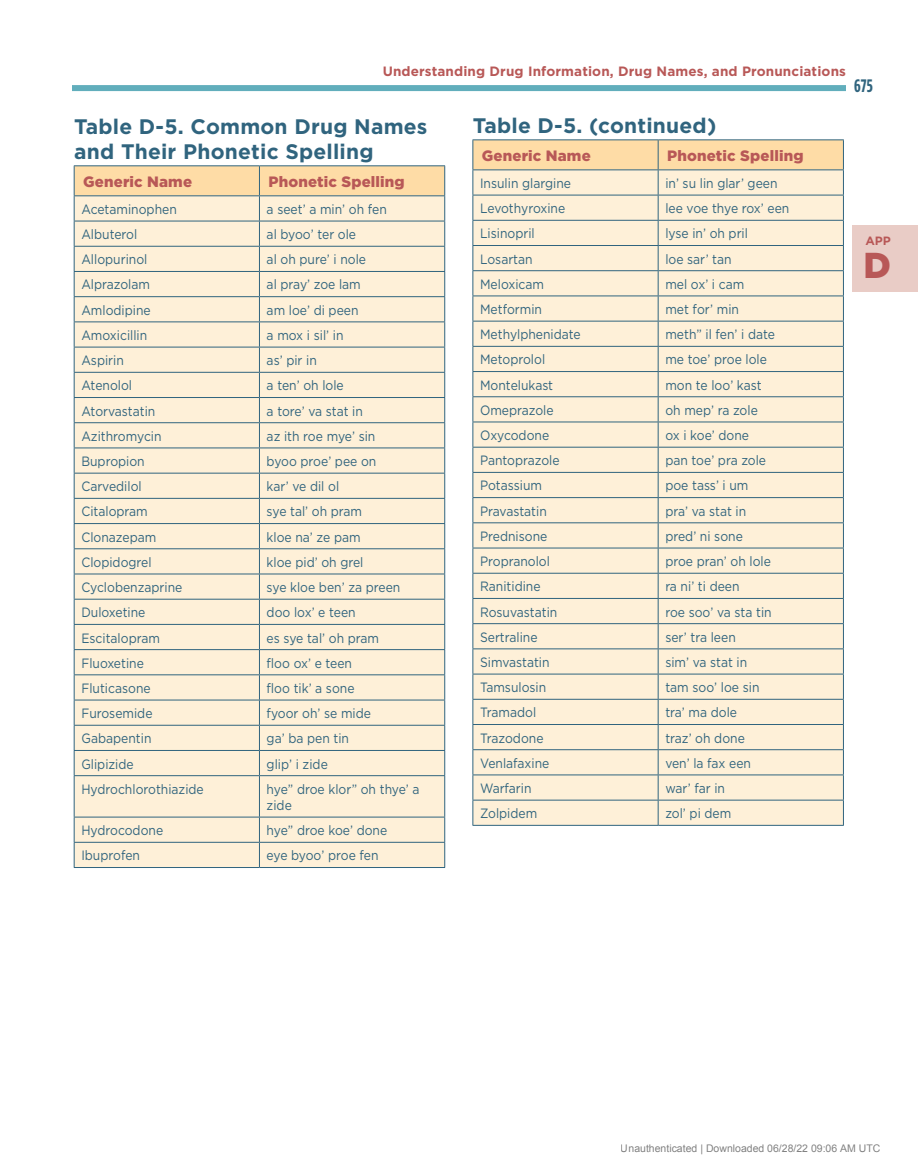
<style>
.page{position:relative;width:918px;height:1175px;background:#fff}
.page>*{position:absolute;margin:0;border:0;box-sizing:border-box;transform-origin:0 0}
.t1{font:900 36px "Gotham";color:#b85857}
.t2{font:700 21px/25.2px "Gotham";letter-spacing:.01em;color:#30647e}
.t3{font:700 18px "Gotham Condensed";color:#30647e}
.t4{font:900 15px "Gotham";letter-spacing:.01em;color:#b85857}
.t5{font:13.5px/16.2px "Gotham";color:#30647e;scale:.9 1}
.t6{font:700 13.5px "Gotham";letter-spacing:.01em;color:#b85857}
.t7{font:700 12px "Gotham";color:#b85857}
.t8{font:10.5px "Arial";color:rgb(0 0 0/.5)}
</style>
<div class="page">
<div style="left:72px;top:85px;width:774px;height:6px;background:#61aebc"></div>
<div style="left:852px;top:226px;width:66px;height:66px;background:#e9ccc6"></div>
<div style="left:75px;top:776px;width:369px;height:91px;background:#fef0d8"></div>
<hr style="left:74px;top:775px;width:185px;height:1px;background:#30647e">
<hr style="left:259px;top:775px;width:186px;height:1px;background:#30647e">
<hr style="left:259px;top:776px;width:1px;height:40px;background:#30647e">
<hr style="left:74px;top:816px;width:185px;height:1px;background:#30647e">
<hr style="left:259px;top:816px;width:186px;height:1px;background:#30647e">
<svg style="left:259px;top:817px;width:1px;height:50px"></svg>
<hr style="left:74px;top:867px;width:185px;height:1px;background:#30647e">
<hr style="left:259px;top:867px;width:186px;height:1px;background:#30647e">
<hr style="left:74px;top:165px;width:185px;height:1px;background:#30647e">
<hr style="left:259px;top:165px;width:186px;height:1px;background:#30647e">
<svg style="left:74px;top:166px;width:371px;height:609px;background:#f3e7d1"></svg>
<hr style="left:74px;top:776px;width:1px;height:40px;background:#30647e">
<hr style="left:444px;top:776px;width:1px;height:40px;background:#30647e">
<hr style="left:74px;top:842px;width:185px;height:1px;background:#30647e">
<svg style="left:74px;top:817px;width:1px;height:50px"></svg>
<hr style="left:259px;top:842px;width:186px;height:1px;background:#30647e">
<svg style="left:444px;top:817px;width:1px;height:50px"></svg>
<hr style="left:472px;top:139px;width:186px;height:1px;background:#30647e">
<hr style="left:658px;top:139px;width:186px;height:1px;background:#30647e">
<svg style="left:472px;top:140px;width:372px;height:685px;background:#f3e8d1"></svg>
<hr style="left:472px;top:825px;width:186px;height:1px;background:#30647e">
<hr style="left:658px;top:825px;width:186px;height:1px;background:#30647e">
<p class="t6" style="left:383px;top:62px;width:465px">Understanding Drug Information, Drug Names, and Pronunciations</p>
<h3 class="t3" style="left:854px;top:75px;width:20px">675</h3>
<h2 class="t2" style="left:74px;top:114px;width:355px">Table D-5. Common Drug Names and Their Phonetic Spelling</h2>
<p class="t4" style="left:83px;top:171px;width:110px">Generic Name</p>
<p class="t4" style="left:268px;top:171px;width:138px">Phonetic Spelling</p>
<p class="t5" style="left:81px;top:201px;width:108px">Acetaminophen</p>
<p class="t5" style="left:267px;top:201px;width:135px">a seet’ a min’ oh fen</p>
<p class="t5" style="left:81px;top:226px;width:64px">Albuterol</p>
<p class="t5" style="left:267px;top:226px;width:101px">al byoo’ ter ole</p>
<p class="t5" style="left:81px;top:251px;width:75px">Allopurinol</p>
<p class="t5" style="left:267px;top:251px;width:112px">al oh pure’ i nole</p>
<p class="t5" style="left:81px;top:276px;width:78px">Alprazolam</p>
<p class="t5" style="left:267px;top:276px;width:106px">al pray’ zoe lam</p>
<p class="t5" style="left:81px;top:301px;width:79px">Amlodipine</p>
<p class="t5" style="left:267px;top:301px;width:104px">am loe’ di peen</p>
<p class="t5" style="left:81px;top:327px;width:75px">Amoxicillin</p>
<p class="t5" style="left:267px;top:327px;width:87px">a mox i sil’ in</p>
<p class="t5" style="left:81px;top:352px;width:49px">Aspirin</p>
<p class="t5" style="left:267px;top:352px;width:57px">as’ pir in</p>
<p class="t5" style="left:81px;top:377px;width:58px">Atenolol</p>
<p class="t5" style="left:267px;top:377px;width:87px">a ten’ oh lole</p>
<p class="t5" style="left:81px;top:402px;width:84px">Atorvastatin</p>
<p class="t5" style="left:267px;top:402px;width:108px">a tore’ va stat in</p>
<p class="t5" style="left:81px;top:427px;width:91px">Azithromycin</p>
<p class="t5" style="left:267px;top:427px;width:122px">az ith roe mye’ sin</p>
<p class="t5" style="left:81px;top:453px;width:72px">Bupropion</p>
<p class="t5" style="left:267px;top:453px;width:123px">byoo proe’ pee on</p>
<p class="t5" style="left:81px;top:478px;width:69px">Carvedilol</p>
<p class="t5" style="left:267px;top:478px;width:82px">kar’ ve dil ol</p>
<p class="t5" style="left:81px;top:503px;width:75px">Citalopram</p>
<p class="t5" style="left:267px;top:503px;width:108px">sye tal’ oh pram</p>
<p class="t5" style="left:81px;top:528px;width:85px">Clonazepam</p>
<p class="t5" style="left:267px;top:528px;width:106px">kloe na’ ze pam</p>
<p class="t5" style="left:81px;top:553px;width:80px">Clopidogrel</p>
<p class="t5" style="left:267px;top:553px;width:109px">kloe pid’ oh grel</p>
<p class="t5" style="left:81px;top:579px;width:114px">Cyclobenzaprine</p>
<p class="t5" style="left:267px;top:579px;width:150px">sye kloe ben’ za preen</p>
<p class="t5" style="left:81px;top:604px;width:73px">Duloxetine</p>
<p class="t5" style="left:267px;top:604px;width:100px">doo lox’ e teen</p>
<p class="t5" style="left:81px;top:629px;width:89px">Escitalopram</p>
<p class="t5" style="left:267px;top:629px;width:126px">es sye tal’ oh pram</p>
<p class="t5" style="left:81px;top:654px;width:71px">Fluoxetine</p>
<p class="t5" style="left:267px;top:654px;width:96px">floo ox’ e teen</p>
<p class="t5" style="left:81px;top:679px;width:79px">Fluticasone</p>
<p class="t5" style="left:267px;top:679px;width:99px">floo tik’ a sone</p>
<p class="t5" style="left:81px;top:705px;width:81px">Furosemide</p>
<p class="t5" style="left:267px;top:705px;width:117px">fyoor oh’ se mide</p>
<p class="t5" style="left:81px;top:730px;width:79px">Gabapentin</p>
<p class="t5" style="left:267px;top:730px;width:93px">ga’ ba pen tin</p>
<p class="t5" style="left:81px;top:755px;width:60px">Glipizide</p>
<p class="t5" style="left:267px;top:755px;width:69px">glip’ i zide</p>
<p class="t5" style="left:81px;top:780px;width:138px">Hydrochlorothiazide</p>
<p class="t5" style="left:267px;top:780px;width:171px">hye” droe klor” oh thye’ a zide</p>
<p class="t5" style="left:81px;top:822px;width:92px">Hydrocodone</p>
<p class="t5" style="left:267px;top:822px;width:136px">hye” droe koe’ done</p>
<p class="t5" style="left:81px;top:847px;width:67px">Ibuprofen</p>
<p class="t5" style="left:267px;top:847px;width:126px">eye byoo’ proe fen</p>
<h2 class="t2" style="left:473px;top:113px;width:245px">Table D-5. (continued)</h2>
<p class="t4" style="left:482px;top:145px;width:110px">Generic Name</p>
<p class="t4" style="left:667px;top:145px;width:138px">Phonetic Spelling</p>
<p class="t5" style="left:480px;top:175px;width:103px">Insulin glargine</p>
<p class="t5" style="left:665px;top:175px;width:126px">in’ su lin glar’ geen</p>
<p class="t5" style="left:480px;top:200px;width:96px">Levothyroxine</p>
<p class="t5" style="left:665px;top:200px;width:139px">lee voe thye rox’ een</p>
<p class="t5" style="left:480px;top:225px;width:62px">Lisinopril</p>
<p class="t5" style="left:665px;top:225px;width:93px">lyse in’ oh pril</p>
<p class="t5" style="left:480px;top:250px;width:60px">Losartan</p>
<p class="t5" style="left:665px;top:250px;width:75px">loe sar’ tan</p>
<p class="t5" style="left:480px;top:275px;width:73px">Meloxicam</p>
<p class="t5" style="left:665px;top:275px;width:89px">mel ox’ i cam</p>
<p class="t5" style="left:480px;top:301px;width:70px">Metformin</p>
<p class="t5" style="left:665px;top:301px;width:83px">met for’ min</p>
<p class="t5" style="left:480px;top:326px;width:113px">Methylphenidate</p>
<p class="t5" style="left:665px;top:326px;width:123px">meth” il fen’ i date</p>
<p class="t5" style="left:480px;top:351px;width:74px">Metoprolol</p>
<p class="t5" style="left:665px;top:351px;width:114px">me toe’ proe lole</p>
<p class="t5" style="left:480px;top:376px;width:83px">Montelukast</p>
<p class="t5" style="left:665px;top:376px;width:108px">mon te loo’ kast</p>
<p class="t5" style="left:480px;top:401px;width:83px">Omeprazole</p>
<p class="t5" style="left:665px;top:401px;width:104px">oh mep’ ra zole</p>
<p class="t5" style="left:480px;top:427px;width:78px">Oxycodone</p>
<p class="t5" style="left:665px;top:427px;width:95px">ox i koe’ done</p>
<p class="t5" style="left:480px;top:452px;width:90px">Pantoprazole</p>
<p class="t5" style="left:665px;top:452px;width:113px">pan toe’ pra zole</p>
<p class="t5" style="left:480px;top:477px;width:70px">Potassium</p>
<p class="t5" style="left:665px;top:477px;width:94px">poe tass’ i um</p>
<p class="t5" style="left:480px;top:502px;width:76px">Pravastatin</p>
<p class="t5" style="left:665px;top:502px;width:91px">pra’ va stat in</p>
<p class="t5" style="left:480px;top:528px;width:76px">Prednisone</p>
<p class="t5" style="left:665px;top:528px;width:88px">pred’ ni sone</p>
<p class="t5" style="left:480px;top:553px;width:79px">Propranolol</p>
<p class="t5" style="left:665px;top:553px;width:119px">proe pran’ oh lole</p>
<p class="t5" style="left:480px;top:578px;width:69px">Ranitidine</p>
<p class="t5" style="left:665px;top:578px;width:84px">ra ni’ ti deen</p>
<p class="t5" style="left:480px;top:603px;width:87px">Rosuvastatin</p>
<p class="t5" style="left:665px;top:603px;width:120px">roe soo’ va sta tin</p>
<p class="t5" style="left:480px;top:628px;width:65px">Sertraline</p>
<p class="t5" style="left:665px;top:628px;width:80px">ser’ tra leen</p>
<p class="t5" style="left:480px;top:654px;width:79px">Simvastatin</p>
<p class="t5" style="left:665px;top:654px;width:93px">sim’ va stat in</p>
<p class="t5" style="left:480px;top:679px;width:75px">Tamsulosin</p>
<p class="t5" style="left:665px;top:679px;width:106px">tam soo’ loe sin</p>
<p class="t5" style="left:480px;top:704px;width:64px">Tramadol</p>
<p class="t5" style="left:665px;top:704px;width:81px">tra’ ma dole</p>
<p class="t5" style="left:480px;top:729px;width:72px">Trazodone</p>
<p class="t5" style="left:665px;top:729px;width:90px">traz’ oh done</p>
<p class="t5" style="left:480px;top:754px;width:79px">Venlafaxine</p>
<p class="t5" style="left:665px;top:754px;width:97px">ven’ la fax een</p>
<p class="t5" style="left:480px;top:780px;width:59px">Warfarin</p>
<p class="t5" style="left:665px;top:780px;width:68px">war’ far in</p>
<p class="t5" style="left:480px;top:805px;width:65px">Zolpidem</p>
<p class="t5" style="left:665px;top:805px;width:75px">zol’ pi dem</p>
<p class="t7" style="left:865px;top:233px;width:27px">APP</p>
<h1 class="t1" style="left:863px;top:240px;width:29px">D</h1>
<p class="t8" style="left:621px;top:1142px;width:261px">Unauthenticated | Downloaded 06/28/22 09:06 AM UTC</p>
</div>
